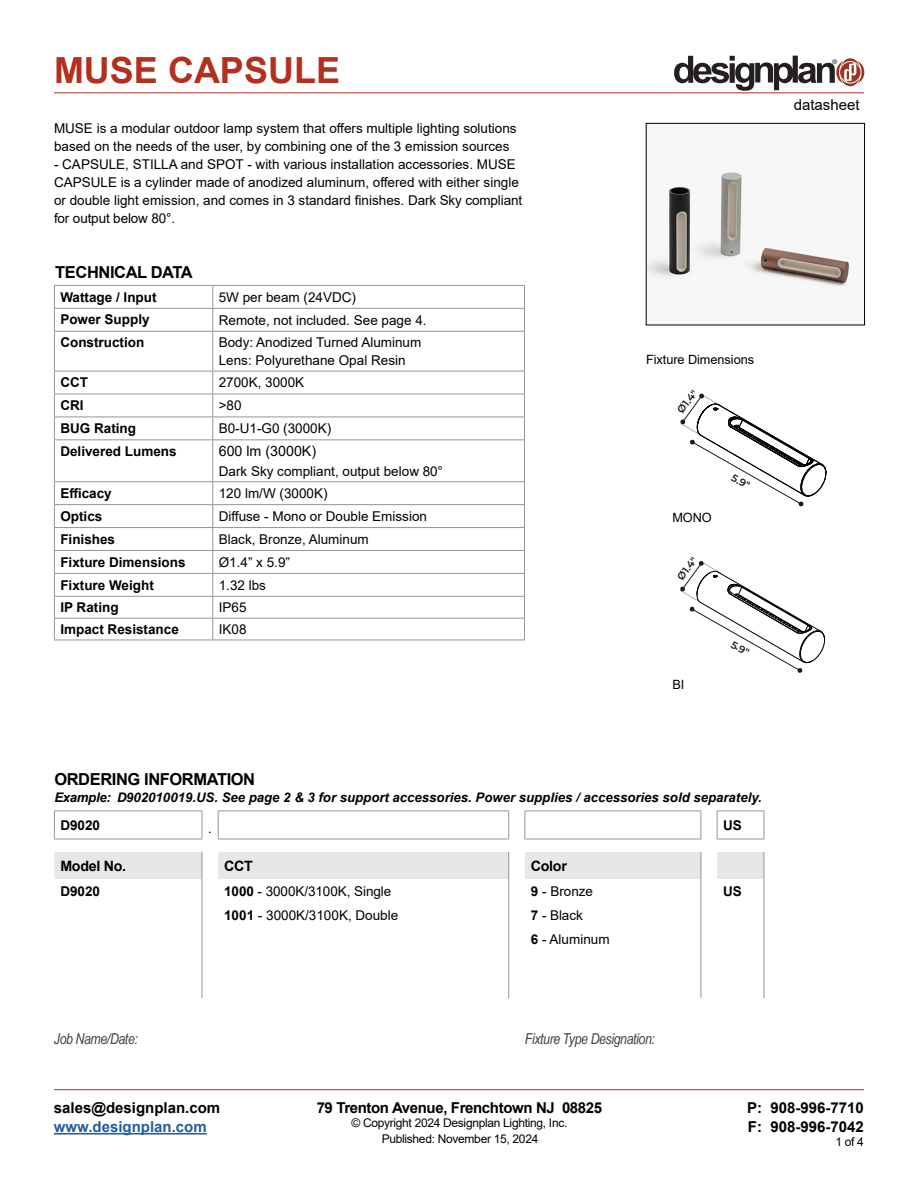
<style>
.page{position:relative;width:918px;height:1188px;background:#fff}
.page>*{position:absolute;margin:0;border:0;box-sizing:border-box;transform-origin:0 0}
.t1{font:700 36px "Arial";color:#b32f1e}
.t2{font:700 16.5px "Arial";letter-spacing:-.025em;color:#000}
.t3{font:700 15px/19.5px "Arial";color:#000}
.t4{font:italic 15px "Arial Narrow";letter-spacing:-.025em;color:#414042}
.t5{font:700 15px "Arial";letter-spacing:-.025em;color:#000}
.t6{font:700 15px "Arial";color:#215e9e}
.t7{font:15px "Arial";color:#000}
.t8{font:700 14.25px "Arial";letter-spacing:-.02em;color:#000}
.t9{font:14.25px "Arial";color:#000}
.t10{font:13.5px/18px "Arial";color:#000}
.t11{font:700 13.5px "Arial";color:#000}
.t12{font:italic 700 13.2px "Arial";color:#000}
.t13{font:12.75px "Arial";letter-spacing:-.005em;color:#000}
.t14{font:12px "Arial";letter-spacing:-.025em;color:#000}
.t15{font:600 10.35px "Montserrat";color:#211919}
.t16{font:600 10.2px "Montserrat";color:#211919}
.t17{font:6.3px "Helvetica";color:#231f20}
.s1{font-weight:700}
</style>
<div class="page">
<hr style="left:54px;top:93px;width:810px;height:1px;background:#b32f1e">
<hr style="left:54px;top:1089px;width:810px;height:1px;background:#b32f1e">
<hr style="left:54px;top:1133px;width:153px;height:2px;background:#215e9e">
<svg style="left:674px;top:56px;width:190px;height:35px"></svg>
<hr style="left:54px;top:331px;width:159px;height:1px;background:#939598">
<hr style="left:213px;top:331px;width:312px;height:1px;background:#939598">
<hr style="left:54px;top:332px;width:1px;height:39px;background:#939598">
<hr style="left:54px;top:573px;width:159px;height:1px;background:#939598">
<hr style="left:213px;top:573px;width:312px;height:1px;background:#939598">
<hr style="left:54px;top:596px;width:159px;height:1px;background:#939598">
<hr style="left:213px;top:596px;width:312px;height:1px;background:#939598">
<hr style="left:54px;top:618px;width:159px;height:1px;background:#939598">
<hr style="left:213px;top:618px;width:312px;height:1px;background:#939598">
<hr style="left:54px;top:640px;width:159px;height:1px;background:#939598">
<hr style="left:213px;top:640px;width:312px;height:1px;background:#939598">
<hr style="left:54px;top:285px;width:159px;height:1px;background:#939598">
<svg style="left:54px;top:286px;width:1px;height:45px"></svg>
<hr style="left:213px;top:285px;width:312px;height:1px;background:#939598">
<hr style="left:54px;top:308px;width:159px;height:1px;background:#939598">
<hr style="left:213px;top:308px;width:312px;height:1px;background:#939598">
<hr style="left:54px;top:371px;width:159px;height:1px;background:#939598">
<hr style="left:213px;top:371px;width:312px;height:1px;background:#939598">
<svg style="left:54px;top:371px;width:1px;height:68px"></svg>
<hr style="left:54px;top:394px;width:159px;height:1px;background:#939598">
<hr style="left:213px;top:394px;width:312px;height:1px;background:#939598">
<hr style="left:54px;top:417px;width:159px;height:1px;background:#939598">
<hr style="left:213px;top:417px;width:312px;height:1px;background:#939598">
<hr style="left:54px;top:439px;width:159px;height:1px;background:#939598">
<hr style="left:54px;top:440px;width:1px;height:41px;background:#939598">
<hr style="left:213px;top:439px;width:312px;height:1px;background:#939598">
<hr style="left:54px;top:481px;width:159px;height:1px;background:#939598">
<hr style="left:213px;top:481px;width:312px;height:1px;background:#939598">
<hr style="left:54px;top:504px;width:159px;height:1px;background:#939598">
<hr style="left:213px;top:504px;width:312px;height:1px;background:#939598">
<hr style="left:54px;top:527px;width:159px;height:1px;background:#939598">
<svg style="left:54px;top:482px;width:1px;height:158px"></svg>
<hr style="left:213px;top:527px;width:312px;height:1px;background:#939598">
<hr style="left:54px;top:550px;width:159px;height:1px;background:#939598">
<hr style="left:213px;top:550px;width:312px;height:1px;background:#939598">
<svg style="left:212px;top:286px;width:1px;height:45px"></svg>
<svg style="left:524px;top:286px;width:1px;height:45px"></svg>
<hr style="left:212px;top:332px;width:1px;height:39px;background:#939598">
<hr style="left:524px;top:332px;width:1px;height:39px;background:#939598">
<svg style="left:212px;top:371px;width:1px;height:68px"></svg>
<svg style="left:524px;top:371px;width:1px;height:68px"></svg>
<hr style="left:212px;top:440px;width:1px;height:41px;background:#939598">
<hr style="left:524px;top:440px;width:1px;height:41px;background:#939598">
<svg style="left:212px;top:482px;width:1px;height:158px"></svg>
<svg style="left:524px;top:482px;width:1px;height:158px"></svg>
<hr style="left:54px;top:811px;width:148px;height:1px;background:#939598">
<svg style="left:54px;top:811px;width:1px;height:28px"></svg>
<svg style="left:202px;top:811px;width:1px;height:28px"></svg>
<hr style="left:54px;top:839px;width:148px;height:1px;background:#939598">
<hr style="left:218px;top:811px;width:291px;height:1px;background:#939598">
<svg style="left:218px;top:811px;width:1px;height:28px"></svg>
<svg style="left:508px;top:811px;width:1px;height:28px"></svg>
<hr style="left:525px;top:811px;width:176px;height:1px;background:#939598">
<svg style="left:525px;top:811px;width:1px;height:28px"></svg>
<svg style="left:701px;top:811px;width:1px;height:28px"></svg>
<hr style="left:218px;top:839px;width:291px;height:1px;background:#939598">
<hr style="left:525px;top:839px;width:176px;height:1px;background:#939598">
<hr style="left:717px;top:811px;width:47px;height:1px;background:#939598">
<svg style="left:717px;top:811px;width:1px;height:28px"></svg>
<svg style="left:764px;top:811px;width:1px;height:28px"></svg>
<hr style="left:717px;top:839px;width:47px;height:1px;background:#939598">
<svg style="left:54px;top:852px;width:711px;height:146px"></svg>
<img style="left:648px;top:168px;width:206px;height:120px">
<div style="left:646px;top:123px;width:219px;height:202px;border:1px solid #000"></div>
<svg style="left:680px;top:393px;width:147px;height:114px"></svg>
<svg style="left:680px;top:561px;width:145px;height:112px"></svg>
<h1 class="t1" style="left:54px;top:45px;width:288px">MUSE CAPSULE</h1>
<p class="t17" style="left:832px;top:58px;width:6px">®</p>
<p class="t10" style="left:54px;top:120px;width:464px">MUSE is a modular outdoor lamp system that offers multiple lighting solutions based on the needs of the user, by combining one of the 3 emission sources</p>
<p class="t10" style="left:54px;top:156px;width:470px">- CAPSULE, STILLA and SPOT - with various installation accessories. MUSE CAPSULE is a cylinder made of anodized aluminum, offered with either single or double light emission, and comes in 3 standard finishes. Dark Sky compliant for output below 80°.</p>
<p class="t2" style="left:55px;top:261px;width:139px">TECHNICAL DATA</p>
<p class="t11" style="left:60px;top:288px;width:98px">Wattage / Input</p>
<p class="t10" style="left:219px;top:288px;width:139px">5W per beam (24VDC)</p>
<p class="t11" style="left:60px;top:310px;width:91px">Power Supply</p>
<p class="t10" style="left:219px;top:311px;width:209px">Remote, not included. See page 4.</p>
<p class="t11" style="left:60px;top:333px;width:85px">Construction</p>
<p class="t10" style="left:219px;top:333px;width:204px">Body: Anodized Turned Aluminum<br>Lens: Polyurethane Opal Resin</p>
<p class="t11" style="left:60px;top:373px;width:29px">CCT</p>
<p class="t10" style="left:219px;top:374px;width:87px">2700K, 3000K</p>
<p class="t11" style="left:60px;top:396px;width:25px">CRI</p>
<p class="t10" style="left:219px;top:397px;width:24px">&gt;80</p>
<p class="t11" style="left:60px;top:419px;width:77px">BUG Rating</p>
<p class="t10" style="left:219px;top:419px;width:114px">B0-U1-G0 (3000K)</p>
<p class="t11" style="left:60px;top:441px;width:118px">Delivered Lumens</p>
<p class="t9" style="left:219px;top:441px;width:99px">600 lm (3000K)</p>
<p class="t10" style="left:219px;top:462px;width:226px">Dark Sky compliant, output below 80°</p>
<p class="t11" style="left:60px;top:484px;width:53px">Efficacy</p>
<p class="t10" style="left:219px;top:484px;width:110px">120 lm/W (3000K)</p>
<p class="t11" style="left:60px;top:507px;width:44px">Optics</p>
<p class="t10" style="left:219px;top:507px;width:210px">Diffuse - Mono or Double Emission</p>
<p class="t11" style="left:60px;top:530px;width:56px">Finishes</p>
<p class="t10" style="left:219px;top:530px;width:152px">Black, Bronze, Aluminum</p>
<p class="t11" style="left:60px;top:553px;width:127px">Fixture Dimensions</p>
<p class="t10" style="left:219px;top:553px;width:73px">Ø1.4” x 5.9”</p>
<p class="t11" style="left:60px;top:576px;width:95px">Fixture Weight</p>
<p class="t10" style="left:219px;top:576px;width:49px">1.32 lbs</p>
<p class="t11" style="left:60px;top:598px;width:60px">IP Rating</p>
<p class="t10" style="left:219px;top:598px;width:29px">IP65</p>
<p class="t11" style="left:60px;top:620px;width:120px">Impact Resistance</p>
<p class="t10" style="left:219px;top:620px;width:29px">IK08</p>
<p class="t7" style="left:794px;top:95px;width:67px">datasheet</p>
<p class="t13" style="left:646px;top:351px;width:110px">Fixture Dimensions</p>
<p class="t15" style="left:674px;top:408px;width:28px;rotate:-52deg">Ø1.4"</p>
<p class="t13" style="left:672px;top:509px;width:41px">MONO</p>
<p class="t16" style="left:674px;top:575px;width:28px;rotate:-52deg">Ø1.4"</p>
<p class="t15" style="left:736px;top:471px;width:21px;rotate:29deg">5.9"</p>
<p class="t13" style="left:672px;top:676px;width:13px">BI</p>
<p class="t16" style="left:735px;top:637px;width:21px;rotate:29deg">5.9"</p>
<p class="t2" style="left:54px;top:768px;width:202px">ORDERING INFORMATION</p>
<p class="t12" style="left:54px;top:788px;width:709px">Example: D902010019.US. See page 2 &amp; 3 for support accessories. Power supplies / accessories sold separately.</p>
<p class="t11" style="left:60px;top:816px;width:41px">D9020</p>
<p class="t10" style="left:208px;top:819px;width:5px">.</p>
<p class="t11" style="left:723px;top:816px;width:20px">US</p>
<p class="t8" style="left:60px;top:856px;width:67px">Model No.</p>
<p class="t8" style="left:224px;top:856px;width:30px">CCT</p>
<p class="t8" style="left:531px;top:856px;width:38px">Color</p>
<p class="t11" style="left:60px;top:881px;width:41px">D9020</p>
<p class="t10" style="left:224px;top:882px;width:169px"><span class="s1">1000</span> - 3000K/3100K, Single</p>
<p class="t10" style="left:531px;top:882px;width:64px"><span class="s1">9</span> - Bronze</p>
<p class="t11" style="left:723px;top:881px;width:20px">US</p>
<p class="t10" style="left:224px;top:906px;width:176px"><span class="s1">1001</span> - 3000K/3100K, Double</p>
<p class="t10" style="left:531px;top:903px;width:80px;line-height:23.9px"><span class="s1">7</span> - Black<br><span class="s1">6</span> - Aluminum</p>
<p class="t4" style="left:54px;top:1028px;width:85px">Job Name/Date:</p>
<p class="t4" style="left:525px;top:1029px;width:132px">Fixture Type Designation:</p>
<p class="t3" style="left:54px;top:1098px;width:168px">sales@designplan.com</p>
<p class="t6" style="left:54px;top:1116px;width:154px">www.designplan.com</p>
<p class="t5" style="left:317px;top:1097px;width:287px">79 Trenton Avenue, Frenchtown NJ 08825</p>
<p class="t14" style="left:351px;top:1115px;width:217px">© Copyright 2024 Designplan Lighting, Inc.</p>
<p class="t3" style="left:747px;top:1098px;width:118px">P: 908-996-7710<br>F: 908-996-7042</p>
<p class="t14" style="left:382px;top:1130px;width:158px">Published: November 15, 2024</p>
<p class="t14" style="left:835px;top:1133px;width:30px">1 of 4</p>
</div>
